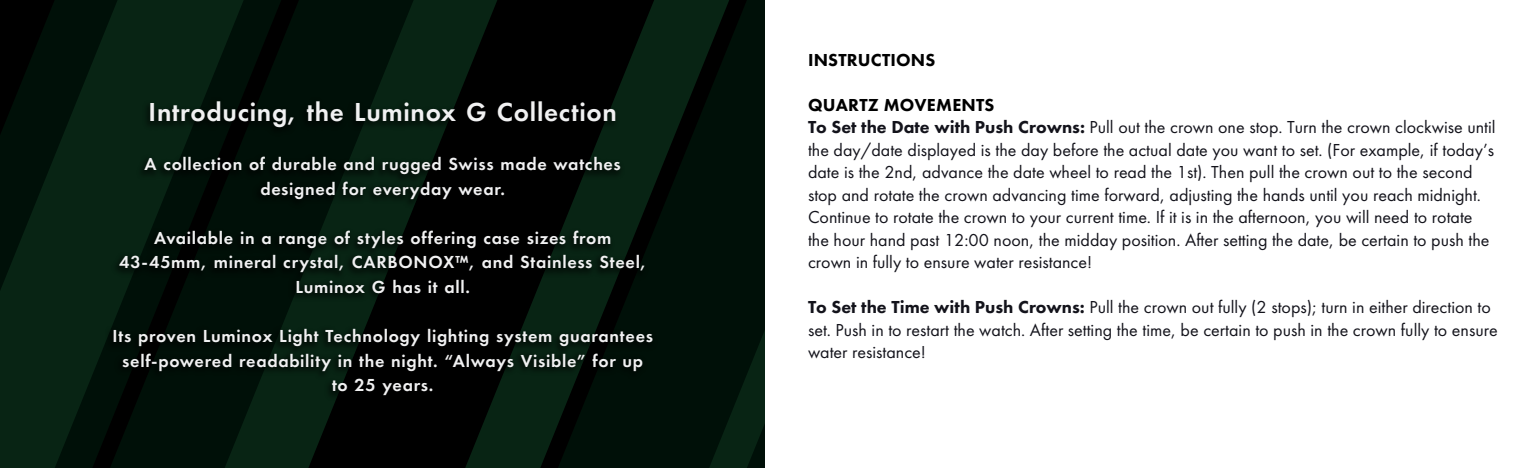
<style>
.page{position:relative;width:1531px;height:468px;background:#fff}
.page>*{position:absolute;margin:0;border:0;box-sizing:border-box;transform-origin:0 0}
.t1{font:600 27px "Futura PT";letter-spacing:.025em;color:#f1f1f2}
.t2{font:18px/22.5px "Futura PT";color:#13131b}
.t3{font:600 18px/24.6px "Futura PT";letter-spacing:.04em;color:#f1f1f2;text-align:center}
.t4{font:800 18px "Futura PT";letter-spacing:.01em;color:#000}
.s1{font-weight:800;color:#000}
.s2{font-weight:800}
</style>
<div class="page">
<svg style="left:0;top:0;width:765px;height:468px;background:#03140a"></svg>
<div style="left:105px;top:97px;width:552px;height:308px;background:#000;opacity:.5"></div>
<h1 class="t1" style="left:149px;top:95px;width:470px">Introducing, the Luminox G Collection</h1>
<p class="t3" style="left:145px;top:152px;width:478px">A collection of durable and rugged Swiss made watches designed for everyday wear.</p>
<p class="t3" style="left:119px;top:225px;width:529px">Available in a range of styles offering case sizes from<br>43-45mm, mineral crystal, CARBONOX™️, and Stainless Steel,<br>Luminox G has it all.</p>
<p class="t3" style="left:113px;top:323px;width:542px">Its proven Luminox Light Technology lighting system guarantees self-powered readability in the night. “Always Visible” for up to 25 years.</p>
<p class="t4" style="left:808px;top:48px;width:129px">INSTRUCTIONS</p>
<p class="t2" style="left:808px;top:93px;width:689px"><span class="s1">QUARTZ MOVEMENTS<br></span><span class="s2">To Set the Date with Push Crowns:</span> Pull out the crown one stop. Turn the crown clockwise until the day/date displayed is the day before the actual date you want to set. (For example, if today’s date is the 2nd, advance the date wheel to read the 1st). Then pull the crown out to the second stop and rotate the crown advancing time forward, adjusting the hands until you reach midnight.<br>Continue to rotate the crown to your current time. If it is in the afternoon, you will need to rotate the hour hand past 12:00 noon, the midday position. After setting the date, be certain to push the crown in fully to ensure water resistance!</p>
<p class="t2" style="left:808px;top:296px;width:691px"><span class="s2">To Set the Time with Push Crowns:</span> Pull the crown out fully (2 stops); turn in either direction to set. Push in to restart the watch. After setting the time, be certain to push in the crown fully to ensure water resistance!</p>
</div>
